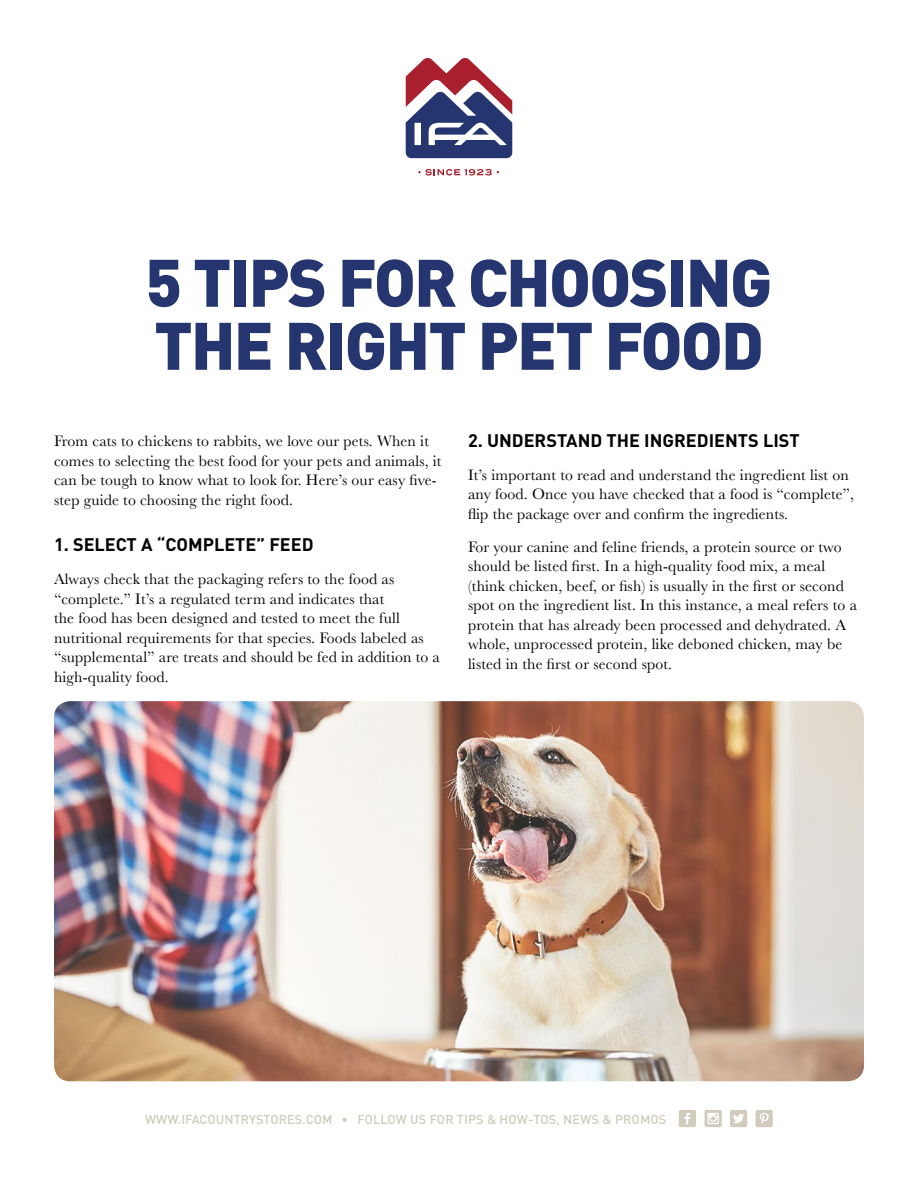
<style>
.page{position:relative;width:918px;height:1188px;background:#fff}
.page>*{position:absolute;margin:0;border:0;box-sizing:border-box;transform-origin:0 0}
.t1{font:900 66px/63px "DIN";letter-spacing:-.03em;color:#24356f}
.t2{font:700 18px "DIN";color:#000}
.t3{font:15.75px/19.5px "Baskerville";letter-spacing:.01em;color:#000}
.t4{font:500 12.75px "DIN";color:#d1cbbd}
</style>
<div class="page">
<svg style="left:756px;top:1110px;width:17px;height:17px"></svg>
<svg style="left:705px;top:1110px;width:17px;height:17px"></svg>
<svg style="left:679px;top:1110px;width:17px;height:17px"></svg>
<svg style="left:730px;top:1110px;width:17px;height:17px"></svg>
<svg style="left:418px;top:169px;width:81px;height:7px"></svg>
<svg style="left:405px;top:58px;width:108px;height:101px"></svg>
<img style="left:54px;top:701px;width:810px;height:380px">
<h1 class="t1" style="left:145px;top:248px;width:629px">5 TIPS FOR CHOOSING<br>THE RIGHT PET FOOD</h1>
<p class="t3" style="left:54px;top:432px;width:389px">From cats to chickens to rabbits, we love our pets. When it comes to selecting the best food for your pets and animals, it can be tough to know what to look for. Here’s our easy five&shy;step guide to choosing the right food.</p>
<p class="t2" style="left:54px;top:533px;width:261px">1. SELECT A “COMPLETE” FEED</p>
<p class="t3" style="left:54px;top:570px;width:388px">Always check that the packaging refers to the food as “complete.” It’s a regulated term and indicates that<br>the food has been designed and tested to meet the full nutritional requirements for that species. Foods labeled as “supplemental” are treats and should be fed in addition to a high-quality food.</p>
<p class="t2" style="left:468px;top:429px;width:333px">2. UNDERSTAND THE INGREDIENTS LIST</p>
<p class="t3" style="left:468px;top:465px;width:388px">It’s important to read and understand the ingredient list on any food. Once you have checked that a food is “complete”, flip the package over and confirm the ingredients.</p>
<p class="t3" style="left:468px;top:537px;width:391px">For your canine and feline friends, a protein source or two should be listed first. In a high-quality food mix, a meal (think chicken, beef, or fish) is usually in the first or second spot on the ingredient list. In this instance, a meal refers to a protein that has already been processed and dehydrated. A whole, unprocessed protein, like deboned chicken, may be listed in the first or second spot.</p>
<p class="t4" style="left:145px;top:1111px;width:523px">WWW.IFACOUNTRYSTORES.COM • FOLLOW US FOR TIPS &amp; HOW-TOS, NEWS &amp; PROMOS</p>
</div>
